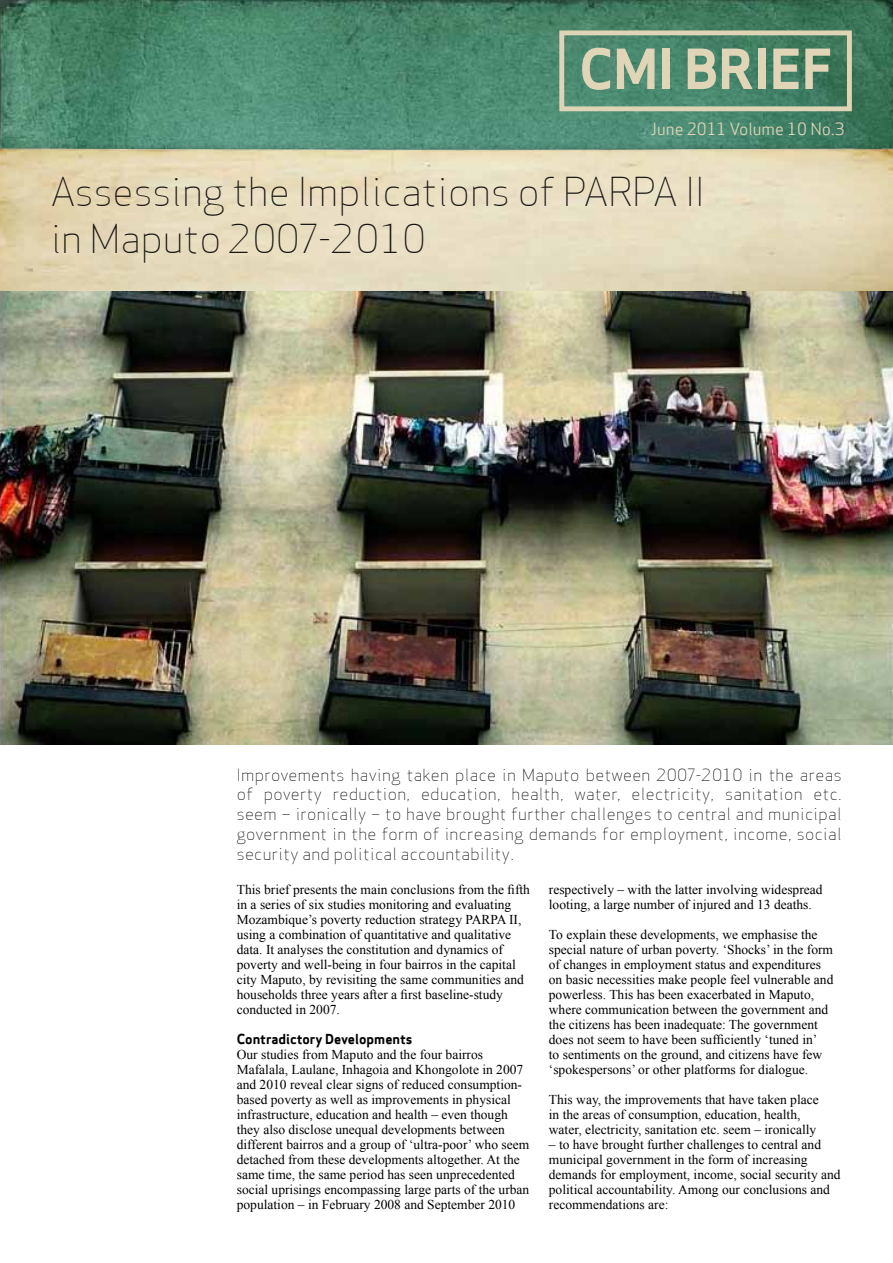
<style>
.page{position:relative;width:893px;height:1263px;background:#fff}
.page>*{position:absolute;margin:0;border:0;box-sizing:border-box;transform-origin:0 0}
.t1{font:54px "Apex Sans Bold T";color:#e0d5b7}
.t2{font:39px/46.8px "Apex Sans Light T";color:#000}
.t3{font:16.5px/19.8px "Apex Sans Light T";letter-spacing:.02em;color:#000;text-align:justify}
.t4{font:16.5px "Apex Sans Book T";color:#e0d4b7}
.t5{font:13.5px/15px "Times New Roman";color:#000}
.t6{font:13.5px "Apex Sans Bold T";color:#000}
</style>
<div class="page">
<img style="left:0;top:0;width:893px;height:136px">
<img style="left:0;top:136px;width:893px;height:12px">
<img style="left:0;top:148px;width:893px;height:144px">
<img style="left:0;top:292px;width:893px;height:452px">
<div style="left:559px;top:30px;width:293px;height:81px;border:5px solid #e0d4b7"></div>
<h1 class="t1" style="left:579px;top:34px;width:254px">CMI BRIEF</h1>
<p class="t4" style="left:650px;top:118px;width:196px">June 2011 Volume 10 No.3</p>
<h2 class="t2" style="left:50px;top:168px;width:656px">Assessing the Implications of PARPA II in Maputo 2007-2010</h2>
<p class="t3" style="left:237px;top:764px;width:606px">Improvements having taken place in Maputo between 2007-2010 in the areas of poverty reduction, education, health, water, electricity, sanitation etc. seem – ironically – to have brought further challenges to central and municipal government in the form of increasing demands for employment, income, social security and political accountability.</p>
<p class="t5" style="left:237px;top:882px;width:295px">This brief presents the main conclusions from the fifth in a series of six studies monitoring and evaluating Mozambique’s poverty reduction strategy PARPA II, using a combination of quantitative and qualitative data. It analyses the constitution and dynamics of poverty and well-being in four bairros in the capital city Maputo, by revisiting the same communities and households three years after a first baseline-study conducted in 2007.</p>
<p class="t6" style="left:237px;top:1030px;width:177px">Contradictory Developments</p>
<p class="t5" style="left:237px;top:1047px;width:294px">Our studies from Maputo and the four bairros Mafalala, Laulane, Inhagoia and Khongolote in 2007 and 2010 reveal clear signs of reduced consumption&shy;based poverty as well as improvements in physical infrastructure, education and health – even though they also disclose unequal developments between different bairros and a group of ‘ultra-poor’ who seem detached from these developments altogether. At the same time, the same period has seen unprecedented social uprisings encompassing large parts of the urban population – in February 2008 and September 2010</p>
<p class="t5" style="left:549px;top:882px;width:275px">respectively – with the latter involving widespread looting, a large number of injured and 13 deaths.</p>
<p class="t5" style="left:549px;top:927px;width:286px">To explain these developments, we emphasise the special nature of urban poverty. ‘Shocks’ in the form of changes in employment status and expenditures on basic necessities make people feel vulnerable and powerless. This has been exacerbated in Maputo, where communication between the government and the citizens has been inadequate: The government does not seem to have been sufficiently ‘tuned in’<br>to sentiments on the ground, and citizens have few ‘spokespersons’ or other platforms for dialogue.</p>
<p class="t5" style="left:549px;top:1092px;width:271px">This way, the improvements that have taken place in the areas of consumption, education, health, water, electricity, sanitation etc. seem – ironically</p>
<p class="t5" style="left:549px;top:1137px;width:293px">– to have brought further challenges to central and municipal government in the form of increasing demands for employment, income, social security and political accountability. Among our conclusions and recommendations are:</p>
</div>
